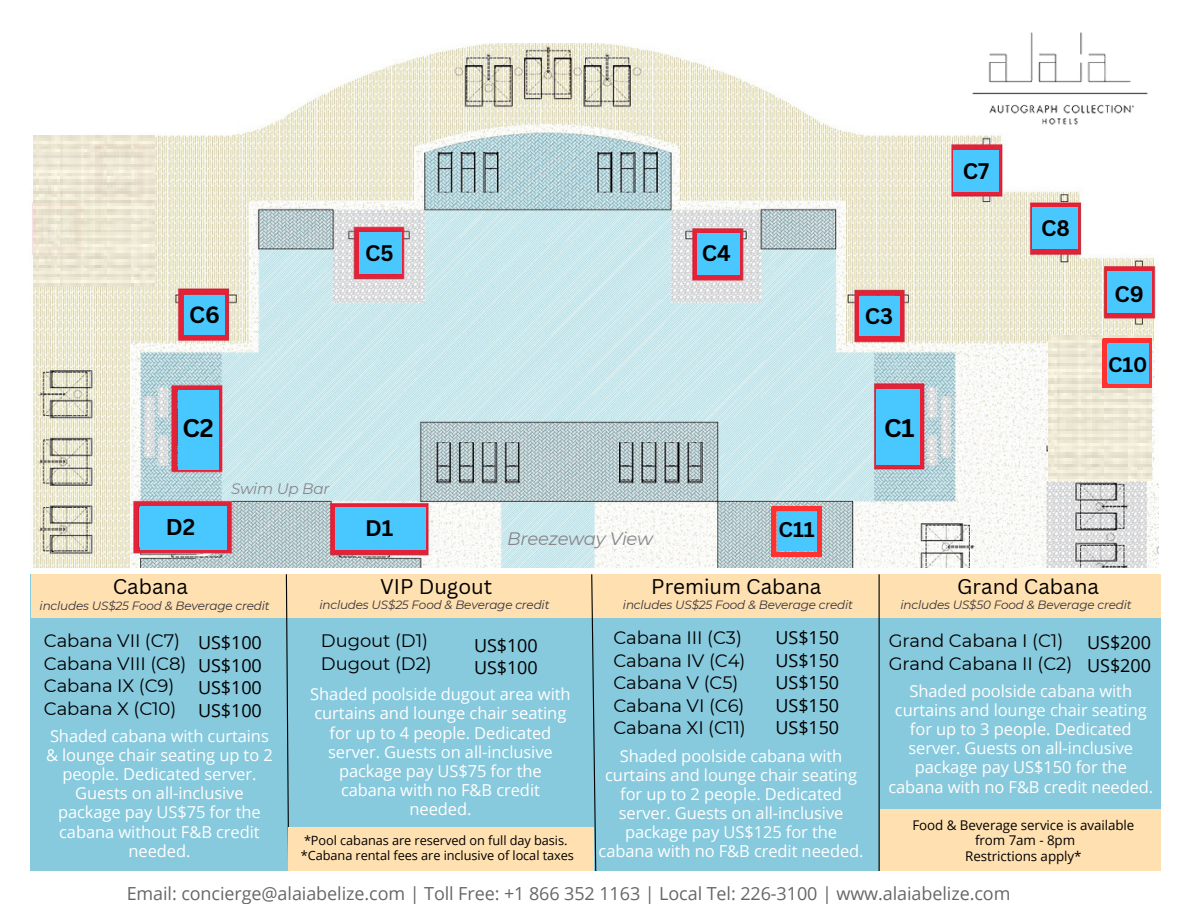
<style>
.page{position:relative;width:1188px;height:918px;background:#fff}
.page>*{position:absolute;margin:0;border:0;box-sizing:border-box;transform-origin:0 0}
.t1{font:700 24.9px "Canva Sans";color:#000}
.t2{font:700 22.8px "Canva Sans";color:#000}
.t3{font:700 22.2px "Canva Sans";color:#000}
.t4{font:700 21.9px "Canva Sans";color:#000}
.t5{font:20.7px "Canva Sans";color:#000}
.t6{font:700 20.7px "Canva Sans";color:#000}
.t7{font:700 20.55px "Canva Sans";color:#000}
.t8{font:18px/22.5px "Open Sans";letter-spacing:-.005em;color:#000;text-align:justify}
.t9{font:18px/22.5px "Montserrat";letter-spacing:-.005em;color:#000}
.t10{font:italic 18px "Montserrat";letter-spacing:-.015em;color:#87858a}
.t11{font:16.5px/19.2px "Open Sans";letter-spacing:-.005em;color:#fff;text-align:center}
.t12{font:italic 15.15px "Montserrat";letter-spacing:-.015em;color:#87858a}
.t13{font:13.35px "Open Sans";letter-spacing:-.005em;color:#000}
.t14{font:12.75px "Open Sans";letter-spacing:-.005em;color:#000}
.t15{font:italic 12px "Montserrat";letter-spacing:-.015em;color:#37323b}
</style>
<div class="page">
<img style="left:32px;top:43px;width:1126px;height:525px">
<div style="left:31px;top:574px;width:1130px;height:297px;background:#87c9dd"></div>
<img style="left:33px;top:136px;width:122px;height:150px">
<div style="left:359px;top:233px;width:42px;height:41px;background:#49c8ff"></div>
<div style="left:184px;top:295px;width:41px;height:40px;background:#49c8ff"></div>
<div style="left:859px;top:297px;width:40px;height:39px;background:#49c8ff"></div>
<div style="left:178px;top:390px;width:40px;height:79px;background:#49c8ff"></div>
<div style="left:954px;top:150px;width:45px;height:41px;background:#49c8ff"></div>
<div style="left:697px;top:234px;width:43px;height:41px;background:#49c8ff"></div>
<div style="left:1032px;top:208px;width:45px;height:41px;background:#49c8ff"></div>
<div style="left:1107px;top:271px;width:45px;height:42px;background:#49c8ff"></div>
<div style="left:140px;top:506px;width:87px;height:44px;background:#49c8ff"></div>
<div style="left:335px;top:507px;width:90px;height:43px;background:#49c8ff"></div>
<div style="left:877px;top:389px;width:43px;height:75px;background:#49c8ff"></div>
<div style="left:777px;top:512px;width:45px;height:39px;background:#ff3131"></div>
<svg style="left:772px;top:507px;width:49px;height:49px;background:#8498bd"></svg>
<img style="left:1048px;top:336px;width:104px;height:145px">
<svg style="left:1103px;top:339px;width:48px;height:48px"></svg>
<div style="left:1108px;top:343px;width:40px;height:41px;background:#49c8ff"></div>
<img style="left:964px;top:32px;width:192px;height:102px">
<div style="left:32px;top:574px;width:1129px;height:44px;background:#ffe0b0"></div>
<svg style="left:285px;top:574px;width:4px;height:298px"></svg>
<svg style="left:591px;top:574px;width:6px;height:298px"></svg>
<hr style="left:879px;top:574px;width:1px;height:297px;background:#000">
<div style="left:289px;top:827px;width:305px;height:44px;background:#ffe0b0"></div>
<div style="left:881px;top:810px;width:280px;height:61px;background:#ffe0b0"></div>
<p class="t4" style="left:963px;top:155px;width:28px">C7</p>
<p class="t4" style="left:1041px;top:213px;width:30px">C8</p>
<p class="t4" style="left:365px;top:238px;width:30px">C5</p>
<p class="t4" style="left:702px;top:238px;width:30px">C4</p>
<p class="t4" style="left:1115px;top:279px;width:31px">C9</p>
<p class="t2" style="left:189px;top:299px;width:32px">C6</p>
<p class="t4" style="left:865px;top:301px;width:30px">C3</p>
<p class="t7" style="left:1108px;top:350px;width:41px">C10</p>
<p class="t1" style="left:182px;top:411px;width:33px">C2</p>
<p class="t1" style="left:884px;top:411px;width:32px">C1</p>
<p class="t12" style="left:231px;top:479px;width:100px">Swim Up Bar</p>
<p class="t3" style="left:166px;top:512px;width:31px">D2</p>
<p class="t4" style="left:365px;top:513px;width:30px">D1</p>
<p class="t10" style="left:507px;top:528px;width:147px">Breezeway View</p>
<p class="t6" style="left:779px;top:515px;width:38px">C11</p>
<p class="t5" style="left:113px;top:572px;width:77px">Cabana</p>
<p class="t5" style="left:380px;top:571px;width:114px">VIP Dugout</p>
<p class="t5" style="left:651px;top:571px;width:172px">Premium Cabana</p>
<p class="t5" style="left:957px;top:572px;width:143px">Grand Cabana</p>
<p class="t15" style="left:40px;top:598px;width:232px">includes US$25 Food &amp; Beverage credit</p>
<p class="t15" style="left:319px;top:598px;width:232px">includes US$25 Food &amp; Beverage credit</p>
<p class="t15" style="left:623px;top:598px;width:232px">includes US$25 Food &amp; Beverage credit</p>
<p class="t15" style="left:901px;top:598px;width:233px">includes US$50 Food &amp; Beverage credit</p>
<p class="t9" style="left:44px;top:629px;width:144px">Cabana VII (C7)<br>Cabana VIII (C8)<br>Cabana IX (C9)<br>Cabana X (C10)</p>
<p class="t8" style="left:198px;top:631px;width:65px">US$100<br>US$100<br>US$100<br>US$100</p>
<p class="t11" style="left:46px;top:726px;width:228px">Shaded cabana with curtains &amp; lounge chair seating up to 2 people. Dedicated server.<br>Guests on all-inclusive package pay US$75 for the cabana without F&amp;B credit needed.</p>
<p class="t8" style="left:776px;top:626px;width:65px">US$150<br>US$150<br>US$150<br>US$150</p>
<p class="t8" style="left:776px;top:716px;width:65px">US$150</p>
<p class="t9" style="left:613px;top:626px;width:134px">Cabana III (C3)<br>Cabana IV (C4)<br>Cabana V (C5)<br>Cabana VI (C6)</p>
<p class="t9" style="left:613px;top:716px;width:134px">Cabana XI (C11)</p>
<p class="t9" style="left:321px;top:629px;width:109px">Dugout (D1)</p>
<p class="t9" style="left:321px;top:652px;width:112px">Dugout (D2)</p>
<p class="t9" style="left:889px;top:629px;width:176px">Grand Cabana I (C1)</p>
<p class="t9" style="left:889px;top:652px;width:185px">Grand Cabana II (C2)</p>
<p class="t8" style="left:1087px;top:631px;width:65px">US$200</p>
<p class="t8" style="left:1087px;top:654px;width:65px">US$200</p>
<p class="t11" style="left:888px;top:681px;width:266px">Shaded poolside cabana with curtains and lounge chair seating for up to 3 people. Dedicated server. Guests on all-inclusive package pay US$150 for the cabana with no F&amp;B credit needed.</p>
<p class="t8" style="left:474px;top:633px;width:65px">US$100<br>US$100</p>
<p class="t11" style="left:310px;top:684px;width:262px">Shaded poolside dugout area with curtains and lounge chair seating for up to 4 people. Dedicated server. Guests on all-inclusive package pay US$75 for the cabana with no F&amp;B credit needed.</p>
<p class="t11" style="left:599px;top:746px;width:266px">Shaded poolside cabana with curtains and lounge chair seating for up to 2 people. Dedicated server. Guests on all-inclusive package pay US$125 for the cabana with no F&amp;B credit needed.</p>
<p class="t13" style="left:912px;top:816px;width:224px">Food &amp; Beverage service is available</p>
<p class="t13" style="left:975px;top:831px;width:102px">from 7am - 8pm</p>
<p class="t13" style="left:965px;top:847px;width:118px">Restrictions apply*</p>
<p class="t14" style="left:304px;top:831px;width:265px">*Pool cabanas are reserved on full day basis.</p>
<p class="t14" style="left:301px;top:846px;width:275px">*Cabana rental fees are inclusive of local taxes</p>
<p class="t8" style="left:127px;top:881px;width:885px">Email: concierge@alaiabelize.com | Toll Free: +1 866 352 1163 | Local Tel: 226-3100 | www.alaiabelize.com</p>
</div>
